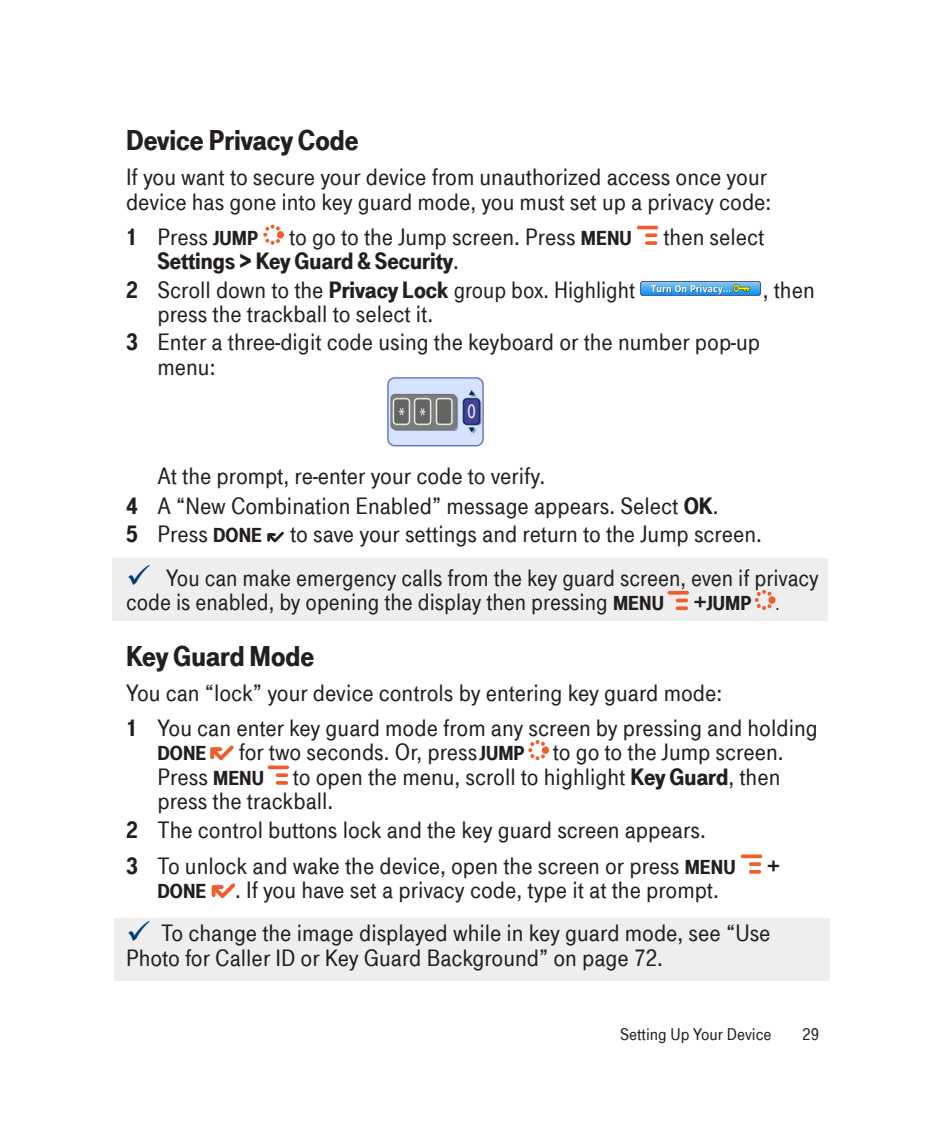
<style>
.page{position:relative;width:945px;height:1134px;background:#fff}
.page>*{position:absolute;margin:0;border:0;box-sizing:border-box;transform-origin:0 0}
.t1{font:29.75px "Tele Grotesk Ultr";color:#231f20}
.t2{font:24.5px/24.5px "Tele Grotesk Halb";color:#231f20}
.t3{font:24.5px "Tele Grotesk Ultr";color:#231f20}
.t4{font:21px "Tele Grotesk Ultr";color:#231f20}
.t5{font:17.5px "Tele Grotesk Halb";color:#231f20}
.s1{font-family:"Tele Grotesk Ultr"}
.s2{font-family:"Tele Grotesk Ultr";font-size:21px}
.s3{font-family:"Tele Grotesk Halb"}
.s4{color:#003d78}
.s5{font-size:17.5px}
</style>
<div class="page">
<div style="left:114px;top:918px;width:716px;height:63px;background:#eeeeef"></div>
<div style="left:112px;top:558px;width:716px;height:63px;background:#eeeeef"></div>
<svg style="left:263px;top:225px;width:17px;height:20px"></svg>
<div style="left:277px;top:231px;width:7px;height:8px;background:#f15c2a;border-radius:50%"></div>
<hr style="left:637px;top:226px;width:21px;height:3px;background:#f15c2a;border-radius:2px">
<svg style="left:645px;top:233px;width:12px;height:4px"></svg>
<svg style="left:645px;top:241px;width:12px;height:4px"></svg>
<img style="left:640px;top:280px;width:121px;height:16px">
<svg style="left:267px;top:532px;width:17px;height:10px"></svg>
<svg style="left:668px;top:591px;width:21px;height:4px"></svg>
<svg style="left:676px;top:599px;width:12px;height:3px"></svg>
<svg style="left:676px;top:606px;width:12px;height:4px"></svg>
<svg style="left:755px;top:590px;width:16px;height:20px"></svg>
<div style="left:768px;top:596px;width:8px;height:8px;background:#f15c2a;border-radius:50%"></div>
<svg style="left:210px;top:745px;width:24px;height:15px"></svg>
<svg style="left:528px;top:740px;width:17px;height:20px"></svg>
<div style="left:542px;top:746px;width:7px;height:8px;background:#f15c2a;border-radius:50%"></div>
<hr style="left:268px;top:766px;width:21px;height:3px;background:#f15c2a;border-radius:2px">
<svg style="left:276px;top:773px;width:12px;height:4px"></svg>
<svg style="left:276px;top:781px;width:12px;height:4px"></svg>
<hr style="left:741px;top:855px;width:21px;height:3px;background:#f15c2a;border-radius:2px">
<svg style="left:749px;top:862px;width:12px;height:4px"></svg>
<svg style="left:749px;top:870px;width:12px;height:4px"></svg>
<svg style="left:212px;top:883px;width:23px;height:15px"></svg>
<img style="left:387px;top:376px;width:97px;height:71px">
<p class="t1" style="left:126px;top:124px;width:234px">Device Privacy Code</p>
<p class="t2" style="left:126px;top:165px;width:647px">If you want to secure your device from unauthorized access once your device has gone into key guard mode, you must set up a privacy code:</p>
<p class="t2" style="left:126px;top:225px;width:134px"><span class="s1">1</span> Press <span class="s2">JUMP</span></p>
<p class="t2" style="left:289px;top:225px;width:344px">to go to the Jump screen. Press <span class="s2">MENU</span></p>
<p class="t2" style="left:663px;top:225px;width:102px">then select</p>
<p class="t3" style="left:158px;top:248px;width:303px">Settings &gt; Key Guard &amp; Security<span class="s3">.</span></p>
<p class="t2" style="left:126px;top:278px;width:511px"><span class="s1">2</span> Scroll down to the <span class="s1">Privacy Lock</span> group box. Highlight</p>
<p class="t2" style="left:763px;top:278px;width:53px">, then</p>
<p class="t2" style="left:126px;top:300px;width:636px;line-height:28.3px;text-indent:32px">press the trackball to select it.<br><span class="s1">3</span> Enter a three-digit code using the keyboard or the number pop-up</p>
<p class="t2" style="left:158px;top:355px;width:60px">menu:</p>
<p class="t2" style="left:126px;top:462px;width:638px;line-height:29.1px;text-indent:32px">At the prompt, re-enter your code to verify.<br><span class="s1">4</span> A “New Combination Enabled” message appears. Select <span class="s1">OK</span>.<br><span class="s1">5</span> Press <span class="s2">DONE</span> to save your settings and return to the Jump screen.</p>
<p class="t2" style="left:126px;top:565px;width:694px"><span class="s4">✓</span> You can make emergency calls from the key guard screen, even if privacy code is enabled, by opening the display then pressing <span class="s2">MENU</span> <span class="s1">+</span><span class="s2">JUMP</span> <span class="s5">.</span></p>
<p class="t1" style="left:126px;top:639px;width:190px">Key Guard Mode</p>
<p class="t2" style="left:126px;top:675px;width:693px;line-height:35px">You can “lock” your device controls by entering key guard mode:<br><span class="s1">1</span> You can enter key guard mode from any screen by pressing and holding</p>
<p class="t4" style="left:158px;top:742px;width:50px">DONE</p>
<p class="t2" style="left:158px;top:740px;width:628px;text-indent:81px">for two seconds. Or, press<span class="s2">JUMP</span> to go to the Jump screen.<br>Press <span class="s2">MENU</span> to open the menu, scroll to highlight <span class="s1">Key Guard</span>, then press the trackball.</p>
<p class="t2" style="left:126px;top:812px;width:611px;line-height:36.2px"><span class="s1">2</span> The control buttons lock and the key guard screen appears.<br><span class="s1">3</span> To unlock and wake the device, open the screen or press <span class="s2">MENU</span></p>
<p class="t3" style="left:767px;top:852px;width:14px">+</p>
<p class="t2" style="left:158px;top:878px;width:563px"><span class="s2">DONE</span> . If you have set a privacy code, type it at the prompt.</p>
<p class="t2" style="left:126px;top:921px;width:646px"><span class="s4">✓</span> To change the image displayed while in key guard mode, see “Use<br>Photo for Caller ID or Key Guard Background” on page 72.</p>
<p class="t5" style="left:620px;top:1024px;width:153px">Setting Up Your Device</p>
<p class="t5" style="left:802px;top:1024px;width:18px">29</p>
</div>
